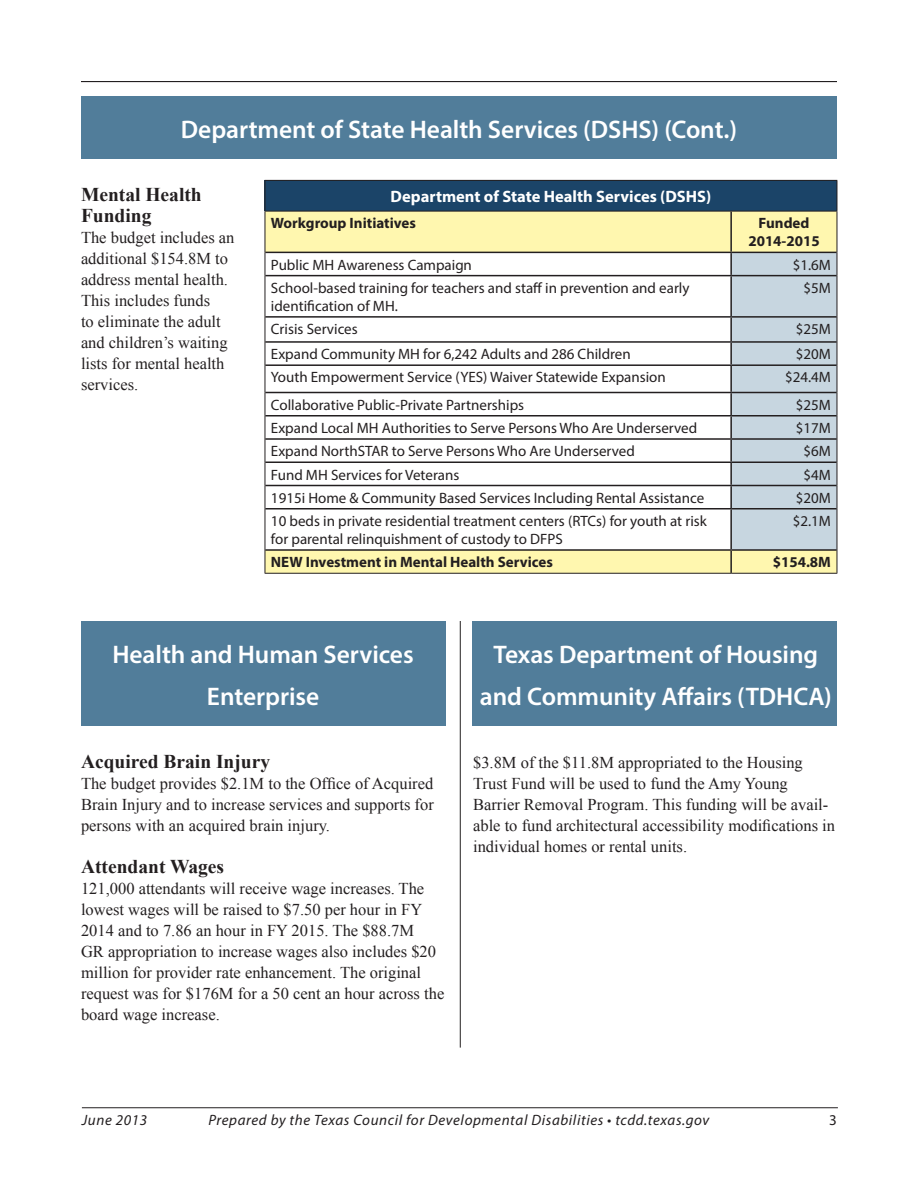
<style>
.page{position:relative;width:918px;height:1188px;background:#fff}
.page>*{position:absolute;margin:0;border:0;box-sizing:border-box;transform-origin:0 0}
.TITLES__-_Project_G{font:600 25.5px "Myriad Pro";letter-spacing:-.005em;color:#fff}
.TITLES__-_2_rows{font:600 25.5px/42px "Myriad Pro";letter-spacing:-.005em;color:#fff;text-align:center}
.Program_title{font:700 19.5px "Times New Roman";color:#231f20}
.program_title_2_line{font:700 19.5px/21px "Times New Roman";color:#231f20}
.Program_Paragraph_te{font:16.5px/21px "Times New Roman";color:#231f20}
.Table_Title{font:700 16.5px "Myriad Pro";color:#fff}
.Table_text_-_left_al{font:15px/18px "Myriad Pro";color:#231f20}
.t1{font:italic 15px "Myriad Pro";letter-spacing:.04em;color:#231f20}
.Table_text_-_left_al-2{font:700 15px/18px "Myriad Pro";color:#231f20;text-align:center}
.Table_cells_-_right{font:15px "Myriad Pro";color:#231f20}
.Table_cells_-_right-2{font:700 15px "Myriad Pro";color:#231f20}
</style>
<div class="page">
<hr style="left:82px;top:1107px;width:756px;height:1px;background:#231f20">
<hr style="left:81px;top:81px;width:756px;height:1px;background:#231f20">
<div style="left:81px;top:621px;width:365px;height:105px;background:#517d9a"></div>
<div style="left:265px;top:180px;width:572px;height:31px;background:#1b4468"></div>
<svg style="left:266px;top:212px;width:571px;height:361px"></svg>
<hr style="left:730px;top:212px;width:2px;height:40px;background:#231f20">
<hr style="left:265px;top:252px;width:466px;height:1px;background:#231f20">
<hr style="left:730px;top:253px;width:2px;height:22px;background:#231f20">
<hr style="left:265px;top:275px;width:466px;height:1px;background:#231f20">
<hr style="left:730px;top:276px;width:2px;height:40px;background:#231f20">
<hr style="left:265px;top:316px;width:466px;height:2px;background:#231f20">
<hr style="left:730px;top:318px;width:2px;height:23px;background:#231f20">
<hr style="left:265px;top:341px;width:466px;height:2px;background:#231f20">
<hr style="left:730px;top:343px;width:2px;height:21px;background:#231f20">
<hr style="left:265px;top:364px;width:466px;height:2px;background:#231f20">
<hr style="left:730px;top:366px;width:2px;height:26px;background:#231f20">
<hr style="left:265px;top:392px;width:466px;height:1px;background:#231f20">
<hr style="left:730px;top:393px;width:2px;height:22px;background:#231f20">
<hr style="left:265px;top:415px;width:466px;height:2px;background:#231f20">
<hr style="left:730px;top:417px;width:2px;height:21px;background:#231f20">
<hr style="left:265px;top:438px;width:466px;height:2px;background:#231f20">
<hr style="left:730px;top:440px;width:2px;height:22px;background:#231f20">
<hr style="left:265px;top:462px;width:466px;height:1px;background:#231f20">
<hr style="left:730px;top:463px;width:2px;height:22px;background:#231f20">
<hr style="left:265px;top:485px;width:466px;height:1px;background:#231f20">
<hr style="left:730px;top:486px;width:2px;height:22px;background:#231f20">
<hr style="left:265px;top:508px;width:466px;height:2px;background:#231f20">
<hr style="left:730px;top:510px;width:2px;height:39px;background:#231f20">
<hr style="left:265px;top:549px;width:466px;height:2px;background:#231f20">
<hr style="left:730px;top:551px;width:2px;height:22px;background:#231f20">
<hr style="left:265px;top:211px;width:466px;height:1px;background:#231f20">
<hr style="left:731px;top:211px;width:106px;height:1px;background:#231f20">
<hr style="left:265px;top:180px;width:466px;height:1px;background:#231f20">
<hr style="left:265px;top:181px;width:1px;height:30px;background:#231f20">
<hr style="left:731px;top:180px;width:106px;height:1px;background:#231f20">
<hr style="left:837px;top:181px;width:1px;height:30px;background:#231f20">
<hr style="left:265px;top:212px;width:1px;height:40px;background:#231f20">
<hr style="left:837px;top:212px;width:1px;height:40px;background:#231f20">
<svg style="left:265px;top:252px;width:1px;height:24px"></svg>
<hr style="left:265px;top:276px;width:1px;height:41px;background:#231f20">
<svg style="left:265px;top:317px;width:1px;height:192px"></svg>
<hr style="left:265px;top:509px;width:1px;height:41px;background:#231f20">
<svg style="left:265px;top:550px;width:1px;height:23px"></svg>
<svg style="left:731px;top:252px;width:107px;height:321px;background:#bfcbce"></svg>
<hr style="left:265px;top:573px;width:466px;height:1px;background:#231f20">
<hr style="left:731px;top:573px;width:106px;height:1px;background:#231f20">
<hr style="left:460px;top:621px;width:1px;height:427px;background:#231f20">
<div style="left:472px;top:621px;width:365px;height:105px;background:#517d9a"></div>
<div style="left:81px;top:96px;width:756px;height:63px;background:#517d9a"></div>
<p class="TITLES__-_Project_G" style="left:181px;top:113px;width:558px">Department of State Health Services (DSHS) (Cont.)</p>
<p class="program_title_2_line" style="left:81px;top:183px;width:122px">Mental Health<br>Funding</p>
<p class="Program_Paragraph_te" style="left:81px;top:227px;width:155px">The budget includes an additional $154.8M to address mental health.<br>This includes funds<br>to eliminate the adult and children’s waiting lists for mental health services.</p>
<p class="Table_Title" style="left:391px;top:186px;width:322px">Department of State Health Services (DSHS)</p>
<p class="Table_text_-_left_al-2" style="left:271px;top:214px;width:147px">Workgroup Initiatives</p>
<p class="Table_text_-_left_al-2" style="left:748px;top:214px;width:73px">Funded<br>2014-2015</p>
<p class="Table_text_-_left_al" style="left:271px;top:255px;width:202px">Public MH Awareness Campaign</p>
<p class="Table_cells_-_right" style="left:793px;top:255px;width:40px">$1.6M</p>
<p class="Table_text_-_left_al" style="left:271px;top:279px;width:420px">School-based training for teachers and staff in prevention and early identification of MH.</p>
<p class="Table_cells_-_right" style="left:804px;top:279px;width:29px">$5M</p>
<p class="Table_text_-_left_al" style="left:271px;top:320px;width:88px">Crisis Services</p>
<p class="Table_cells_-_right" style="left:796px;top:320px;width:37px">$25M</p>
<p class="Table_text_-_left_al" style="left:271px;top:345px;width:361px">Expand Community MH for 6,242 Adults and 286 Children</p>
<p class="Table_cells_-_right" style="left:796px;top:345px;width:37px">$20M</p>
<p class="Table_text_-_left_al" style="left:271px;top:368px;width:396px">Youth Empowerment Service (YES) Waiver Statewide Expansion</p>
<p class="Table_cells_-_right" style="left:785px;top:368px;width:47px">$24.4M</p>
<p class="Table_text_-_left_al" style="left:271px;top:395px;width:255px">Collaborative Public-Private Partnerships</p>
<p class="Table_cells_-_right" style="left:796px;top:395px;width:37px">$25M</p>
<p class="Table_text_-_left_al" style="left:271px;top:419px;width:428px">Expand Local MH Authorities to Serve Persons Who Are Underserved</p>
<p class="Table_cells_-_right" style="left:796px;top:419px;width:37px">$17M</p>
<p class="Table_text_-_left_al" style="left:271px;top:442px;width:365px">Expand NorthSTAR to Serve Persons Who Are Underserved</p>
<p class="Table_cells_-_right" style="left:804px;top:442px;width:29px">$6M</p>
<p class="Table_text_-_left_al" style="left:271px;top:465px;width:190px">Fund MH Services for Veterans</p>
<p class="Table_cells_-_right" style="left:804px;top:465px;width:29px">$4M</p>
<p class="Table_text_-_left_al" style="left:271px;top:488px;width:435px">1915i Home &amp; Community Based Services Including Rental Assistance</p>
<p class="Table_cells_-_right" style="left:796px;top:488px;width:37px">$20M</p>
<p class="Table_text_-_left_al" style="left:271px;top:512px;width:437px">10 beds in private residential treatment centers (RTCs) for youth at risk for parental relinquishment of custody to DFPS</p>
<p class="Table_cells_-_right" style="left:793px;top:512px;width:40px">$2.1M</p>
<p class="Table_text_-_left_al-2" style="left:271px;top:553px;width:283px">NEW Investment in Mental Health Services</p>
<p class="Table_cells_-_right-2" style="left:773px;top:552px;width:60px">$154.8M</p>
<p class="TITLES__-_Project_G" style="left:113px;top:638px;width:303px">Health and Human Services</p>
<p class="TITLES__-_Project_G" style="left:207px;top:680px;width:114px">Enterprise</p>
<p class="Program_title" style="left:81px;top:748px;width:191px">Acquired Brain Injury</p>
<p class="Program_Paragraph_te" style="left:81px;top:773px;width:354px;text-align:justify">The budget provides $2.1M to the Office of Acquired Brain Injury and to increase services and supports for persons with an acquired brain injury.</p>
<p class="Program_title" style="left:81px;top:853px;width:145px">Attendant Wages</p>
<p class="Program_Paragraph_te" style="left:81px;top:878px;width:365px">121,000 attendants will receive wage increases. The lowest wages will be raised to $7.50 per hour in FY 2014 and to 7.86 an hour in FY 2015. The $88.7M<br>GR appropriation to increase wages also includes $20 million for provider rate enhancement. The original request was for $176M for a 50 cent an hour across the board wage increase.</p>
<p class="TITLES__-_2_rows" style="left:480px;top:633px;width:354px">Texas Department of Housing and Community Affairs (TDHCA)</p>
<p class="Program_Paragraph_te" style="left:473px;top:752px;width:364px">$3.8M of the $11.8M appropriated to the Housing Trust Fund will be used to fund the Amy Young Barrier Removal Program. This funding will be avail&shy;able to fund architectural accessibility modifications in individual homes or rental units.</p>
<p class="t1" style="left:82px;top:1111px;width:67px">June 2013</p>
<p class="t1" style="left:209px;top:1111px;width:502px">Prepared by the Texas Council for Developmental Disabilities • tcdd.texas.gov</p>
<p class="Table_text_-_left_al" style="left:829px;top:1111px;width:9px">3</p>
</div>
